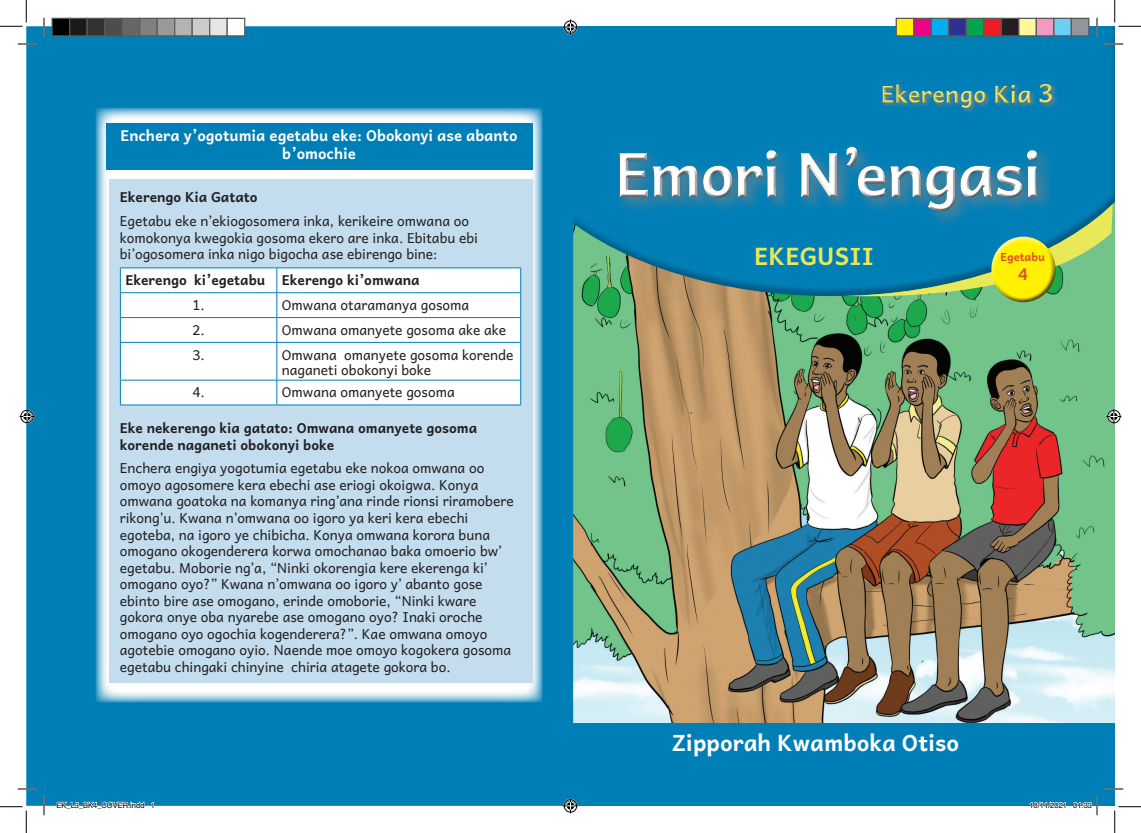
<style>
.page{position:relative;width:1141px;height:833px;background:#fff}
.page>*{position:absolute;margin:0;border:0;box-sizing:border-box;transform-origin:0 0}
.t1{font:700 61.25px "Andika New Basic";letter-spacing:-.025em;color:#fff}
.t2{font:700 24.12px "Andika New Basic";color:#e9e859}
.t3{font:700 23.75px "Andika New Basic";color:#e9e859}
.t4{font:700 22.5px "Andika New Basic";color:#fff}
.t5{font:700 16.25px "Andika New Basic";color:#dd5026}
.t6{font:700 15px/18px "Andika New Basic";color:#fff;text-align:center}
.t7{font:13.75px/16.5px "Andika New Basic";color:#231f20}
.t8{font:700 13.75px/16.5px "Andika New Basic";color:#231f20}
.t9{font:700 11.25px "Andika New Basic";color:#dd5026}
.t10{font:7.5px "Helvetica";color:#000}
.s1{font-size:26.25px}
</style>
<div class="page">
<img style="left:573px;top:301px;width:541px;height:421px">
<div style="left:570px;top:722px;width:544px;height:83px;background:#007fb7"></div>
<div style="left:556px;top:26px;width:558px;height:270px;background:#231f20;opacity:.3"></div>
<div style="left:614px;top:142px;width:440px;height:86px;background:#828487;opacity:.75"></div>
<div style="left:615px;top:143px;width:425px;height:65px;background:#007fb7"></div>
<svg style="left:615px;top:147px;width:425px;height:67px"></svg>
<div style="left:881px;top:82px;width:177px;height:32px;background:#828487;opacity:.75"></div>
<div style="left:879px;top:81px;width:175px;height:27px;background:#007fb7"></div>
<div style="left:879px;top:83px;width:175px;height:27px;background:#231f20;opacity:.75"></div>
<div style="left:988px;top:236px;width:66px;height:52px;background:#fff;opacity:.75"></div>
<div style="left:991px;top:246px;width:65px;height:57px;background:#231f20;opacity:.75"></div>
<div style="left:26px;top:26px;width:547px;height:779px;background:#007fb7"></div>
<svg style="left:95px;top:107px;width:447px;height:595px"></svg>
<div style="left:106px;top:123px;width:426px;height:46px;background:#007fb7"></div>
<div style="left:109px;top:178px;width:423px;height:504px;background:#c3ddee"></div>
<div style="left:121px;top:268px;width:399px;height:136px;background:#fff"></div>
<hr style="left:120px;top:267px;width:157px;height:1px;background:#007fb7">
<hr style="left:277px;top:267px;width:244px;height:1px;background:#007fb7">
<svg style="left:120px;top:268px;width:1px;height:74px"></svg>
<hr style="left:120px;top:342px;width:1px;height:37px;background:#007fb7">
<svg style="left:120px;top:380px;width:1px;height:24px"></svg>
<hr style="left:120px;top:292px;width:157px;height:1px;background:#007fb7">
<hr style="left:120px;top:317px;width:157px;height:1px;background:#007fb7">
<hr style="left:120px;top:342px;width:157px;height:1px;background:#007fb7">
<hr style="left:120px;top:379px;width:157px;height:1px;background:#007fb7">
<hr style="left:120px;top:404px;width:157px;height:1px;background:#007fb7">
<svg style="left:276px;top:268px;width:1px;height:74px"></svg>
<hr style="left:276px;top:342px;width:1px;height:37px;background:#007fb7">
<svg style="left:276px;top:380px;width:1px;height:24px"></svg>
<hr style="left:277px;top:292px;width:244px;height:1px;background:#007fb7">
<svg style="left:520px;top:268px;width:1px;height:74px"></svg>
<hr style="left:520px;top:342px;width:1px;height:37px;background:#007fb7">
<svg style="left:520px;top:380px;width:1px;height:24px"></svg>
<hr style="left:277px;top:317px;width:244px;height:1px;background:#007fb7">
<hr style="left:277px;top:342px;width:244px;height:1px;background:#007fb7">
<hr style="left:277px;top:379px;width:244px;height:1px;background:#007fb7">
<hr style="left:277px;top:404px;width:244px;height:1px;background:#007fb7">
<svg style="left:18px;top:43px;width:18px;height:2px"></svg>
<svg style="left:1104px;top:43px;width:19px;height:2px"></svg>
<svg style="left:18px;top:787px;width:18px;height:2px"></svg>
<svg style="left:1104px;top:787px;width:19px;height:2px"></svg>
<svg style="left:43px;top:18px;width:2px;height:18px"></svg>
<svg style="left:43px;top:796px;width:2px;height:18px"></svg>
<svg style="left:1096px;top:18px;width:1px;height:18px"></svg>
<svg style="left:0;top:0;width:27px;height:27px"></svg>
<svg style="left:0;top:806px;width:27px;height:26px"></svg>
<svg style="left:1114px;top:0;width:26px;height:27px"></svg>
<svg style="left:1114px;top:806px;width:26px;height:26px"></svg>
<svg style="left:563px;top:20px;width:15px;height:15px"></svg>
<svg style="left:563px;top:797px;width:15px;height:15px"></svg>
<svg style="left:20px;top:409px;width:15px;height:15px"></svg>
<svg style="left:1106px;top:409px;width:15px;height:15px"></svg>
<div style="left:52px;top:18px;width:18px;height:18px;background:#000"></div>
<div style="left:51px;top:18px;width:19px;height:18px;border:1px solid #595959"></div>
<div style="left:70px;top:18px;width:17px;height:18px;background:#1a1a1a"></div>
<div style="left:69px;top:18px;width:19px;height:18px;border:1px solid #595959"></div>
<div style="left:87px;top:18px;width:18px;height:18px;background:#333"></div>
<div style="left:86px;top:18px;width:19px;height:18px;border:1px solid #595959"></div>
<div style="left:105px;top:18px;width:17px;height:18px;background:#4d4d4d"></div>
<div style="left:104px;top:18px;width:19px;height:18px;border:1px solid #595959"></div>
<div style="left:122px;top:18px;width:18px;height:18px;background:#666"></div>
<div style="left:121px;top:18px;width:19px;height:18px;border:1px solid #595959"></div>
<div style="left:140px;top:18px;width:17px;height:18px;background:#808080"></div>
<div style="left:139px;top:18px;width:19px;height:18px;border:1px solid #595959"></div>
<div style="left:157px;top:18px;width:18px;height:18px;background:#999"></div>
<div style="left:156px;top:18px;width:19px;height:18px;border:1px solid #595959"></div>
<div style="left:175px;top:18px;width:17px;height:18px;background:#b3b3b3"></div>
<div style="left:174px;top:18px;width:19px;height:18px;border:1px solid #595959"></div>
<div style="left:192px;top:18px;width:18px;height:18px;background:#ccc"></div>
<div style="left:191px;top:18px;width:19px;height:18px;border:1px solid #595959"></div>
<div style="left:210px;top:18px;width:17px;height:18px;background:#e6e6e6"></div>
<div style="left:209px;top:18px;width:19px;height:18px;border:1px solid #595959"></div>
<div style="left:227px;top:18px;width:18px;height:18px;background:#fff"></div>
<div style="left:226px;top:18px;width:19px;height:18px;border:1px solid #595959"></div>
<div style="left:896px;top:18px;width:17px;height:18px;background:#fff101"></div>
<div style="left:895px;top:18px;width:19px;height:18px;border:1px solid #595959"></div>
<div style="left:913px;top:18px;width:18px;height:18px;background:#ed028c"></div>
<div style="left:913px;top:18px;width:18px;height:18px;border:1px solid #595959"></div>
<div style="left:931px;top:18px;width:17px;height:18px;background:#00aeef"></div>
<div style="left:930px;top:18px;width:19px;height:18px;border:1px solid #595959"></div>
<div style="left:948px;top:18px;width:18px;height:18px;background:#2e3092"></div>
<div style="left:948px;top:18px;width:18px;height:18px;border:1px solid #595959"></div>
<div style="left:966px;top:18px;width:17px;height:18px;background:#00a54f"></div>
<div style="left:965px;top:18px;width:19px;height:18px;border:1px solid #595959"></div>
<div style="left:983px;top:18px;width:18px;height:18px;background:#ee1d23"></div>
<div style="left:983px;top:18px;width:18px;height:18px;border:1px solid #595959"></div>
<div style="left:1001px;top:18px;width:17px;height:18px;background:#231f20"></div>
<div style="left:1000px;top:18px;width:19px;height:18px;border:1px solid #595959"></div>
<div style="left:1018px;top:18px;width:18px;height:18px;background:#fff79a"></div>
<div style="left:1018px;top:18px;width:18px;height:18px;border:1px solid #595959"></div>
<div style="left:1036px;top:18px;width:17px;height:18px;background:#f499c2"></div>
<div style="left:1035px;top:18px;width:19px;height:18px;border:1px solid #595959"></div>
<div style="left:1053px;top:18px;width:18px;height:18px;background:#6bcff6"></div>
<div style="left:1053px;top:18px;width:18px;height:18px;border:1px solid #595959"></div>
<div style="left:1071px;top:18px;width:17px;height:18px;background:#939598"></div>
<div style="left:1070px;top:18px;width:19px;height:18px;border:1px solid #595959"></div>
<svg style="left:57px;top:801px;width:87px;height:5px"></svg>
<svg style="left:151px;top:801px;width:3px;height:5px"></svg>
<svg style="left:1029px;top:801px;width:36px;height:5px"></svg>
<svg style="left:1072px;top:796px;width:25px;height:18px"></svg>
<p class="t6" style="left:120px;top:124px;width:398px">Enchera y’ogotumia egetabu eke: Obokonyi ase abanto b’omochie</p>
<p class="t8" style="left:120px;top:187px;width:139px">Ekerengo Kia Gatato</p>
<p class="t7" style="left:120px;top:210px;width:360px">Egetabu eke n’ekiogosomera inka, kerikeire omwana oo komokonya kwegokia gosoma ekero are inka. Ebitabu ebi bi’ogosomera inka nigo bigocha ase ebirengo bine:</p>
<p class="t8" style="left:125px;top:270px;width:141px">Ekerengo ki’egetabu</p>
<p class="t8" style="left:282px;top:270px;width:139px">Ekerengo ki’omwana</p>
<p class="t7" style="left:192px;top:294px;width:14px">1.</p>
<p class="t7" style="left:282px;top:294px;width:189px">Omwana otaramanya gosoma</p>
<p class="t7" style="left:192px;top:319px;width:14px">2.</p>
<p class="t7" style="left:282px;top:319px;width:226px">Omwana omanyete gosoma ake ake</p>
<p class="t7" style="left:192px;top:344px;width:14px">3.</p>
<p class="t7" style="left:282px;top:345px;width:233px;line-height:15px">Omwana omanyete gosoma korende naganeti obokonyi boke</p>
<p class="t7" style="left:192px;top:381px;width:14px">4.</p>
<p class="t7" style="left:282px;top:381px;width:174px">Omwana omanyete gosoma</p>
<p class="t8" style="left:120px;top:418px;width:359px">Eke nekerengo kia gatato: Omwana omanyete gosoma korende naganeti obokonyi boke</p>
<p class="t7" style="left:120px;top:458px;width:395px">Enchera engiya yogotumia egetabu eke nokoa omwana oo omoyo agosomere kera ebechi ase eriogi okoigwa. Konya omwana goatoka na komanya ring’ana rinde rionsi riramobere rikong’u. Kwana n’omwana oo igoro ya keri kera ebechi egoteba, na igoro ye chibicha. Konya omwana korora buna omogano okogenderera korwa omochanao baka omoerio bw’ egetabu. Moborie ng’a, “Ninki okorengia kere ekerenga ki’ omogano oyo?” Kwana n’omwana oo igoro y’ abanto gose ebinto bire ase omogano, erinde omoborie, “Ninki kware gokora onye oba nyarebe ase omogano oyo? Inaki oroche omogano oyo ogochia kogenderera?”. Kae omwana omoyo agotebie omogano oyio. Naende moe omoyo kogokera gosoma egetabu chingaki chinyine chiria atagete gokora bo.</p>
<h3 class="t3" style="left:880px;top:72px;width:174px">Ekerengo Kia <span class="s1">3</span></h3>
<h1 class="t1" style="left:615px;top:118px;width:428px">Emori N’engasi</h1>
<p class="t2" style="left:754px;top:234px;width:121px">EKEGUSII</p>
<p class="t9" style="left:1000px;top:246px;width:46px">Egetabu</p>
<p class="t5" style="left:1017px;top:259px;width:11px">4</p>
<p class="t4" style="left:672px;top:721px;width:288px">Zipporah Kwamboka Otiso</p>
<p class="t10" style="left:56px;top:798px;width:100px">EK_L3_BK4_COVER.indd 1</p>
<p class="t10" style="left:1029px;top:798px;width:64px">10/11/2021 01:33</p>
</div>
